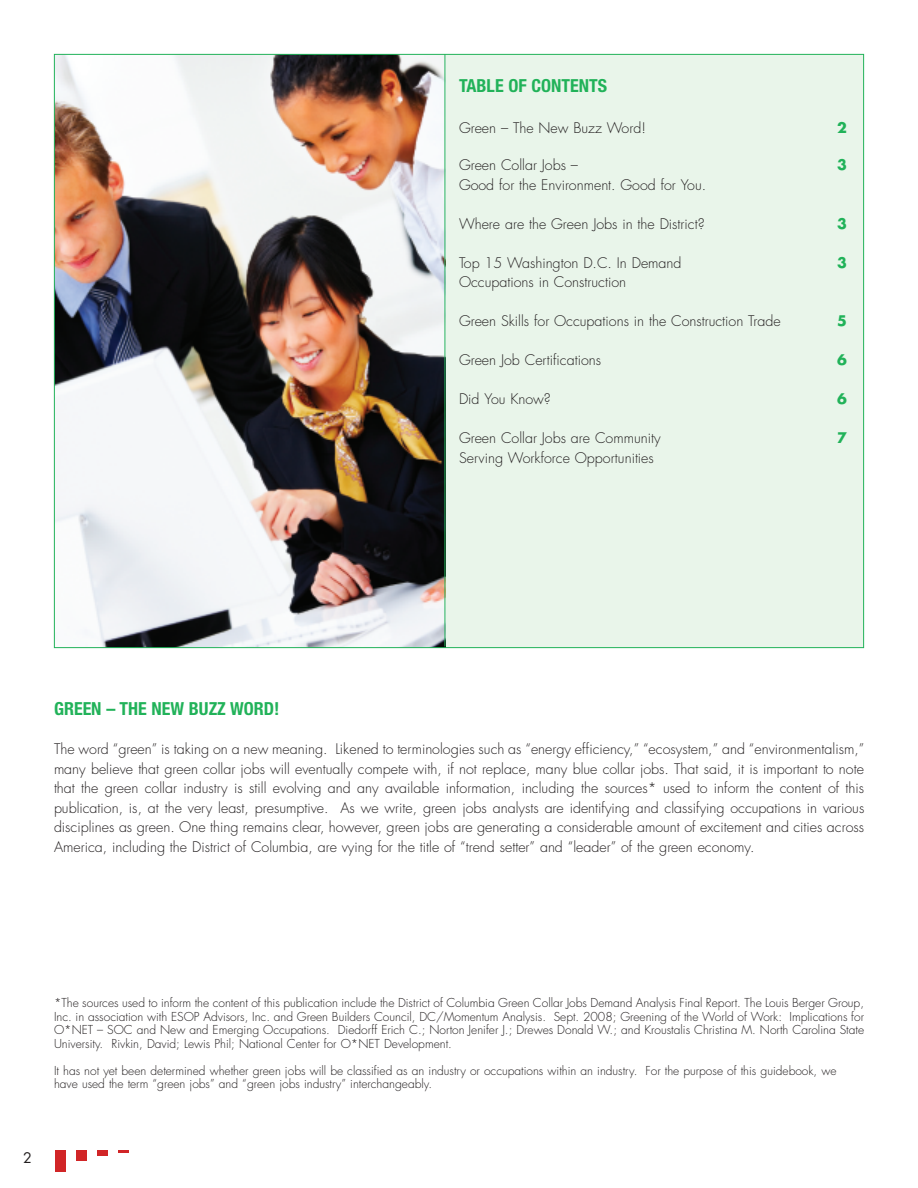
<style>
.page{position:relative;width:918px;height:1188px;background:#fff}
.page>*{position:absolute;margin:0;border:0;box-sizing:border-box;transform-origin:0 0}
.t1{font:700 condensed 18px "Helvetica Neue";color:#21b259}
.t2{font:300 14.25px/19.5px "Futura";color:#231f20;text-align:justify}
.t3{font:700 14.25px "Futura";color:#21b259}
.t4{font:14.25px "Futura";color:#231f20}
.t5{font:300 12px/13.5px "Futura";color:#231f20;text-align:justify}
</style>
<div class="page">
<div style="left:55px;top:1150px;width:11px;height:21px;background:#d12527"></div>
<div style="left:76px;top:1150px;width:11px;height:11px;background:#d12527"></div>
<div style="left:98px;top:1150px;width:10px;height:6px;background:#d12527"></div>
<svg style="left:118px;top:1150px;width:11px;height:3px"></svg>
<div style="left:54px;top:54px;width:810px;height:594px;background:#e9f5ea"></div>
<img style="left:56px;top:56px;width:389px;height:590px">
<hr style="left:445px;top:54px;width:1px;height:593px;background:#21b259">
<p class="t1" style="left:459px;top:75px;width:150px">TABLE OF CONTENTS</p>
<p class="t2" style="left:459px;top:119px;width:188px">Green – The New Buzz Word!</p>
<p class="t3" style="left:837px;top:121px;width:11px">2</p>
<p class="t2" style="left:459px;top:157px;width:121px">Green Collar Jobs –</p>
<p class="t3" style="left:837px;top:158px;width:11px">3</p>
<p class="t2" style="left:459px;top:176px;width:249px">Good for the Environment. Good for You.</p>
<p class="t2" style="left:459px;top:215px;width:247px">Where are the Green Jobs in the District?</p>
<p class="t3" style="left:837px;top:217px;width:11px">3</p>
<p class="t2" style="left:459px;top:254px;width:224px">Top 15 Washington D.C. In Demand</p>
<p class="t3" style="left:837px;top:256px;width:11px">3</p>
<p class="t2" style="left:459px;top:274px;width:169px">Occupations in Construction</p>
<p class="t2" style="left:459px;top:313px;width:323px">Green Skills for Occupations in the Construction Trade</p>
<p class="t3" style="left:837px;top:314px;width:11px">5</p>
<p class="t2" style="left:459px;top:352px;width:144px">Green Job Certifications</p>
<p class="t3" style="left:837px;top:353px;width:11px">6</p>
<p class="t2" style="left:459px;top:391px;width:93px">Did You Know?</p>
<p class="t3" style="left:837px;top:392px;width:11px">6</p>
<p class="t2" style="left:459px;top:430px;width:203px">Green Collar Jobs are Community</p>
<p class="t3" style="left:837px;top:431px;width:11px">7</p>
<p class="t2" style="left:459px;top:449px;width:196px">Serving Workforce Opportunities</p>
<p class="t1" style="left:54px;top:698px;width:227px">GREEN – THE NEW BUZZ WORD!</p>
<p class="t2" style="left:54px;top:740px;width:812px">The word “green” is taking on a new meaning. Likened to terminologies such as “energy efficiency,” “ecosystem,” and “environmentalism,” many believe that green collar jobs will eventually compete with, if not replace, many blue collar jobs. That said, it is important to note that the green collar industry is still evolving and any available information, including the sources* used to inform the content of this publication, is, at the very least, presumptive. As we write, green jobs analysts are identifying and classifying occupations in various disciplines as green. One thing remains clear, however, green jobs are generating a considerable amount of excitement and cities across America, including the District of Columbia, are vying for the title of “trend setter” and “leader” of the green economy.</p>
<p class="t5" style="left:54px;top:997px;width:812px">*The sources used to inform the content of this publication include the District of Columbia Green Collar Jobs Demand Analysis Final Report. The Louis Berger Group, Inc. in association with ESOP Advisors, Inc. and Green Builders Council, DC/Momentum Analysis. Sept. 2008; Greening of the World of Work: Implications for O*NET – SOC and New and Emerging Occupations. Diedorff Erich C.; Norton Jenifer J.; Drewes Donald W.; and Kroustalis Christina M. North Carolina State University. Rivkin, David; Lewis Phil; National Center for O*NET Development.</p>
<p class="t5" style="left:54px;top:1065px;width:784px">It has not yet been determined whether green jobs will be classified as an industry or occupations within an industry. For the purpose of this guidebook, we have used the term “green jobs” and “green jobs industry” interchangeably.</p>
<p class="t4" style="left:23px;top:1151px;width:10px">2</p>
</div>
